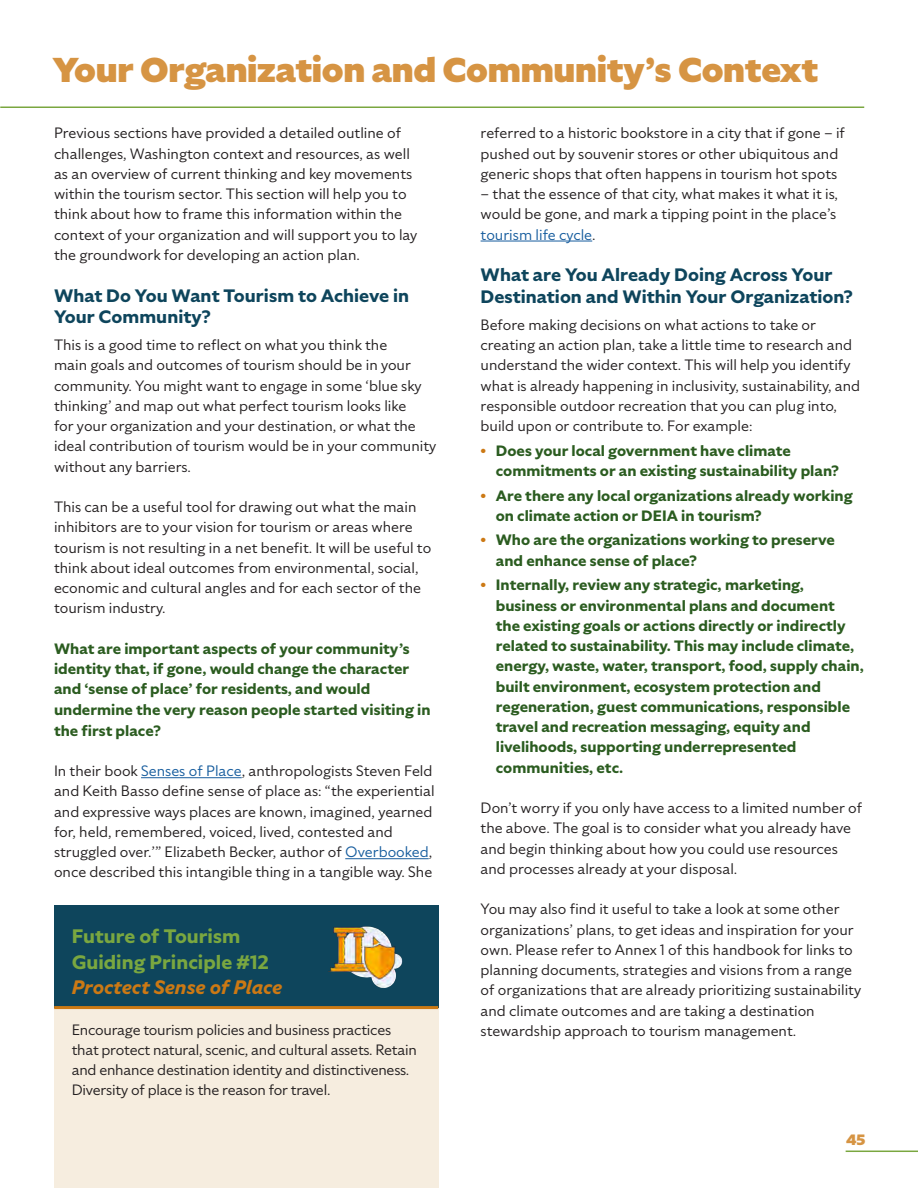
<style>
.page{position:relative;width:918px;height:1188px;background:#fff}
.page>*{position:absolute;margin:0;border:0;box-sizing:border-box;transform-origin:0 0}
.t1{font:900 34.5px "Specter";letter-spacing:-.01em;color:#d69443}
.t2{font:700 19.5px/25.5px "Specter";color:#7aa740}
.t3{font:italic 700 19.5px "Specter";color:#cc7914}
.t4{font:700 18px/21.6px "Specter";color:#0e455c}
.t5{font:15px/20.2px "Specter";color:#231f20}
.t6{font:700 15px/20.2px "Specter";color:#2b5c20}
.t7{font:900 15px "Specter";color:#d69443}
.s1{color:#175d9e}
.s2{color:#cc7914}
</style>
<div class="page">
<hr style="left:846px;top:1151px;width:72px;height:1px;background:#7aa740">
<hr style="left:0;top:107px;width:864px;height:1px;background:#7aa740">
<hr style="left:141px;top:777px;width:101px;height:1px;background:#175d9e">
<hr style="left:345px;top:858px;width:84px;height:1px;background:#175d9e">
<hr style="left:481px;top:241px;width:111px;height:1px;background:#175d9e">
<div style="left:54px;top:905px;width:384px;height:283px;background:#f6eddf"></div>
<div style="left:54px;top:905px;width:384px;height:103px;background:#0e455c"></div>
<hr style="left:54px;top:1006px;width:384px;height:3px;background:#cc7914">
<img style="left:328px;top:926px;width:75px;height:62px">
<p class="t1" style="left:53px;top:47px;width:767px">Your Organization and Community’s Context</p>
<p class="t5" style="left:54px;top:123px;width:365px">Previous sections have provided a detailed outline of challenges, Washington context and resources, as well as an overview of current thinking and key movements within the tourism sector. This section will help you to think about how to frame this information within the context of your organization and will support you to lay the groundwork for developing an action plan.</p>
<p class="t4" style="left:54px;top:285px;width:357px">What Do You Want Tourism to Achieve in<br>Your Community?</p>
<p class="t5" style="left:54px;top:335px;width:384px">This is a good time to reflect on what you think the<br>main goals and outcomes of tourism should be in your community. You might want to engage in some ‘blue sky thinking’ and map out what perfect tourism looks like<br>for your organization and your destination, or what the ideal contribution of tourism would be in your community without any barriers.</p>
<p class="t5" style="left:54px;top:497px;width:379px">This can be a useful tool for drawing out what the main inhibitors are to your vision for tourism or areas where tourism is not resulting in a net benefit. It will be useful to think about ideal outcomes from environmental, social, economic and cultural angles and for each sector of the tourism industry.</p>
<p class="t6" style="left:54px;top:639px;width:378px">What are important aspects of your community’s identity that, if gone, would change the character and ‘sense of place’ for residents, and would undermine the very reason people started visiting in the first place?</p>
<p class="t5" style="left:54px;top:761px;width:382px">In their book <span class="s1">Senses of Place</span>, anthropologists Steven Feld and Keith Basso define sense of place as: “the experiential and expressive ways places are known, imagined, yearned for, held, remembered, voiced, lived, contested and struggled over.’” Elizabeth Becker, author of <span class="s1">Overbooked</span>, once described this intangible thing in a tangible way. She</p>
<p class="t5" style="left:481px;top:123px;width:366px">referred to a historic bookstore in a city that if gone – if pushed out by souvenir stores or other ubiquitous and generic shops that often happens in tourism hot spots</p>
<p class="t5" style="left:481px;top:183px;width:359px">– that the essence of that city, what makes it what it is, would be gone, and mark a tipping point in the place’s <span class="s1">tourism life cycle</span>.</p>
<p class="t4" style="left:481px;top:264px;width:374px">What are You Already Doing Across Your<br>Destination and Within Your Organization?</p>
<p class="t5" style="left:481px;top:314px;width:381px">Before making decisions on what actions to take or creating an action plan, take a little time to research and understand the wider context. This will help you identify what is already happening in inclusivity, sustainability, and responsible outdoor recreation that you can plug into, build upon or contribute to. For example:</p>
<p class="t6" style="left:496px;top:440px;width:345px;text-indent:-15px"><span class="s2">•</span> Does your local government have climate commitments or an existing sustainability plan?</p>
<p class="t6" style="left:496px;top:485px;width:359px;text-indent:-15px"><span class="s2">•</span> Are there any local organizations already working on climate action or DEIA in tourism?</p>
<p class="t6" style="left:496px;top:530px;width:341px;text-indent:-15px"><span class="s2">•</span> Who are the organizations working to preserve and enhance sense of place?</p>
<p class="t6" style="left:496px;top:575px;width:370px;text-indent:-15px"><span class="s2">•</span> Internally, review any strategic, marketing, business or environmental plans and document<br>the existing goals or actions directly or indirectly related to sustainability. This may include climate, energy, waste, water, transport, food, supply chain, built environment, ecosystem protection and regeneration, guest communications, responsible travel and recreation messaging, equity and livelihoods, supporting underrepresented communities, etc.</p>
<p class="t5" style="left:481px;top:797px;width:383px">Don’t worry if you only have access to a limited number of the above. The goal is to consider what you already have and begin thinking about how you could use resources and processes already at your disposal.</p>
<p class="t5" style="left:481px;top:899px;width:382px">You may also find it useful to take a look at some other organizations’ plans, to get ideas and inspiration for your own. Please refer to Annex 1 of this handbook for links to planning documents, strategies and visions from a range of organizations that are already prioritizing sustainability and climate outcomes and are taking a destination stewardship approach to tourism management.</p>
<p class="t2" style="left:72px;top:924px;width:198px">Future of Tourism<br>Guiding Principle #12</p>
<p class="t3" style="left:72px;top:974px;width:212px">Proctect Sense of Place</p>
<p class="t5" style="left:72px;top:1019px;width:347px">Encourage tourism policies and business practices that protect natural, scenic, and cultural assets. Retain and enhance destination identity and distinctiveness.<br>Diversity of place is the reason for travel.</p>
<p class="t7" style="left:846px;top:1130px;width:21px">45</p>
</div>
